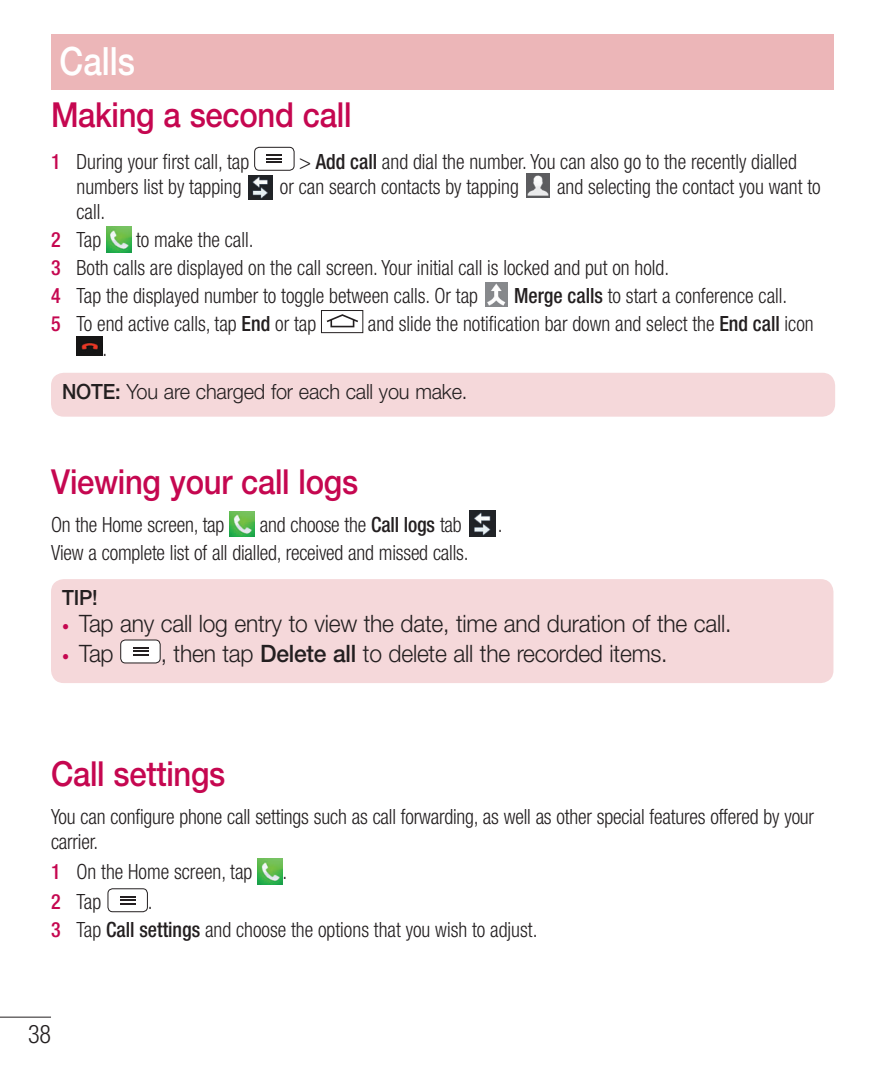
<style>
.page{position:relative;width:893px;height:1072px;background:#fff}
.page>*{position:absolute;margin:0;border:0;box-sizing:border-box;transform-origin:0 0}
.t1{font:500 39px "Helvetica Neue LT Pro";color:#fff;scale:.85 1}
.t2{font:500 34.5px "Helvetica Neue LT Pro";letter-spacing:-.01em;color:#c50750;scale:.9 1}
.t3{font:300 condensed 25.5px "Helvetica Neue LT Pro";color:#231f20;scale:.95 1}
.t4{font:300 24px/29.7px "Helvetica Neue LT Pro";letter-spacing:-.01em;color:#231f20;scale:.95 1}
.t5{font:300 condensed 21px/27.6px "Helvetica Neue LT Pro";color:#231f20;scale:.95 1}
.t6{font:300 21px/43.2px "Helvetica Neue LT Pro";letter-spacing:-.01em;color:#231f20;scale:.95 1}
.t7{font:500 21px "Helvetica Neue LT Pro";color:#231f20;scale:.95 1}
.s1{font-weight:500;color:#c50750}
.s2{font-weight:500}
.s3{font-stretch:condensed}
</style>
<div class="page">
<hr style="left:0;top:1016px;width:51px;height:1px;background:#231f20">
<svg style="left:256px;top:147px;width:37px;height:22px"></svg>
<div style="left:254px;top:147px;width:41px;height:24px;border:1px solid #231f20;border-radius:5px"></div>
<img style="left:249px;top:175px;width:24px;height:24px">
<img style="left:526px;top:174px;width:24px;height:24px">
<img style="left:106px;top:227px;width:26px;height:25px">
<img style="left:485px;top:282px;width:22px;height:24px">
<svg style="left:326px;top:314px;width:32px;height:14px"></svg>
<div style="left:321px;top:310px;width:42px;height:23px;border:1px solid #231f20"></div>
<img style="left:77px;top:336px;width:26px;height:20px">
<div style="left:51px;top:373px;width:784px;height:43px;background:#f5d8da;border-radius:13px"></div>
<img style="left:229px;top:511px;width:26px;height:26px">
<img style="left:469px;top:511px;width:26px;height:26px">
<div style="left:51px;top:579px;width:782px;height:104px;background:#f5d8da;border-radius:13px"></div>
<svg style="left:122px;top:641px;width:37px;height:22px"></svg>
<div style="left:120px;top:639px;width:41px;height:24px;border:1px solid #231f20;border-radius:5px"></div>
<img style="left:257px;top:858px;width:26px;height:26px">
<svg style="left:109px;top:888px;width:37px;height:22px"></svg>
<div style="left:107px;top:888px;width:41px;height:24px;border:1px solid #231f20;border-radius:5px"></div>
<div style="left:51px;top:34px;width:782px;height:55px;background:#ecb6b8"></div>
<h1 class="t1" style="left:60px;top:47px;width:90px">Calls</h1>
<h2 class="t2" style="left:51px;top:102px;width:335px">Making a second call</h2>
<p class="t5" style="left:51px;top:150px;width:210px"><span class="s1">1</span> During your first call, tap</p>
<p class="t5" style="left:299px;top:150px;width:525px">&gt; <span class="s2">Add call</span> and dial the number. You can also go to the recently dialled</p>
<p class="t5" style="left:77px;top:175px;width:175px">numbers list by tapping</p>
<p class="t5" style="left:280px;top:175px;width:253px">or can search contacts by tapping</p>
<p class="t5" style="left:557px;top:175px;width:279px">and selecting the contact you want to</p>
<p class="t5" style="left:51px;top:200px;width:59px;text-align:right">call.<br><span class="s1">2</span> Tap</p>
<p class="t5" style="left:51px;top:228px;width:652px;text-indent:85px">to make the call.<br><span class="s1">3</span> Both calls are displayed on the call screen. Your initial call is locked and put on hold.<br><span class="s1">4</span> Tap the displayed number to toggle between calls. Or tap</p>
<p class="t5" style="left:514px;top:284px;width:289px"><span class="s2">Merge calls</span> to start a conference call.</p>
<p class="t5" style="left:51px;top:311px;width:281px"><span class="s1">5</span> To end active calls, tap <span class="s2">End</span> or tap</p>
<p class="t5" style="left:368px;top:311px;width:471px">and slide the notification bar down and select the <span class="s2">End call</span> icon</p>
<p class="t6" style="left:62px;top:329px;width:428px;text-indent:40px"><span class="s3">.<br></span><span class="s2">NOTE:</span> You are charged for each call you make.</p>
<h2 class="t2" style="left:51px;top:469px;width:343px">Viewing your call logs</h2>
<p class="t5" style="left:51px;top:512px;width:184px">On the Home screen, tap</p>
<p class="t5" style="left:260px;top:512px;width:214px">and choose the <span class="s2">Call logs</span> tab</p>
<p class="t5" style="left:498px;top:512px;width:7px">.</p>
<p class="t5" style="left:51px;top:540px;width:441px">View a complete list of all dialled, received and missed calls.</p>
<p class="t7" style="left:62px;top:590px;width:39px">TIP!</p>
<p class="t4" style="left:79px;top:611px;width:688px">Tap any call log entry to view the date, time and duration of the call.<br>Tap</p>
<p class="t4" style="left:161px;top:640px;width:535px">, then tap <span class="s2">Delete all</span> to delete all the recorded items.</p>
<h2 class="t2" style="left:51px;top:761px;width:195px">Call settings</h2>
<p class="t5" style="left:51px;top:805px;width:805px;line-height:25.2px">You can configure phone call settings such as call forwarding, as well as other special features offered by your carrier.</p>
<p class="t5" style="left:51px;top:860px;width:213px"><span class="s1">1</span> On the Home screen, tap</p>
<p class="t5" style="left:282px;top:860px;width:7px">.</p>
<p class="t5" style="left:51px;top:889px;width:54px"><span class="s1">2</span> Tap</p>
<p class="t5" style="left:51px;top:889px;width:513px;text-indent:97px">.<br><span class="s1">3</span> Tap <span class="s2">Call settings</span> and choose the options that you wish to adjust.</p>
<p class="t3" style="left:28px;top:1025px;width:26px">38</p>
</div>
